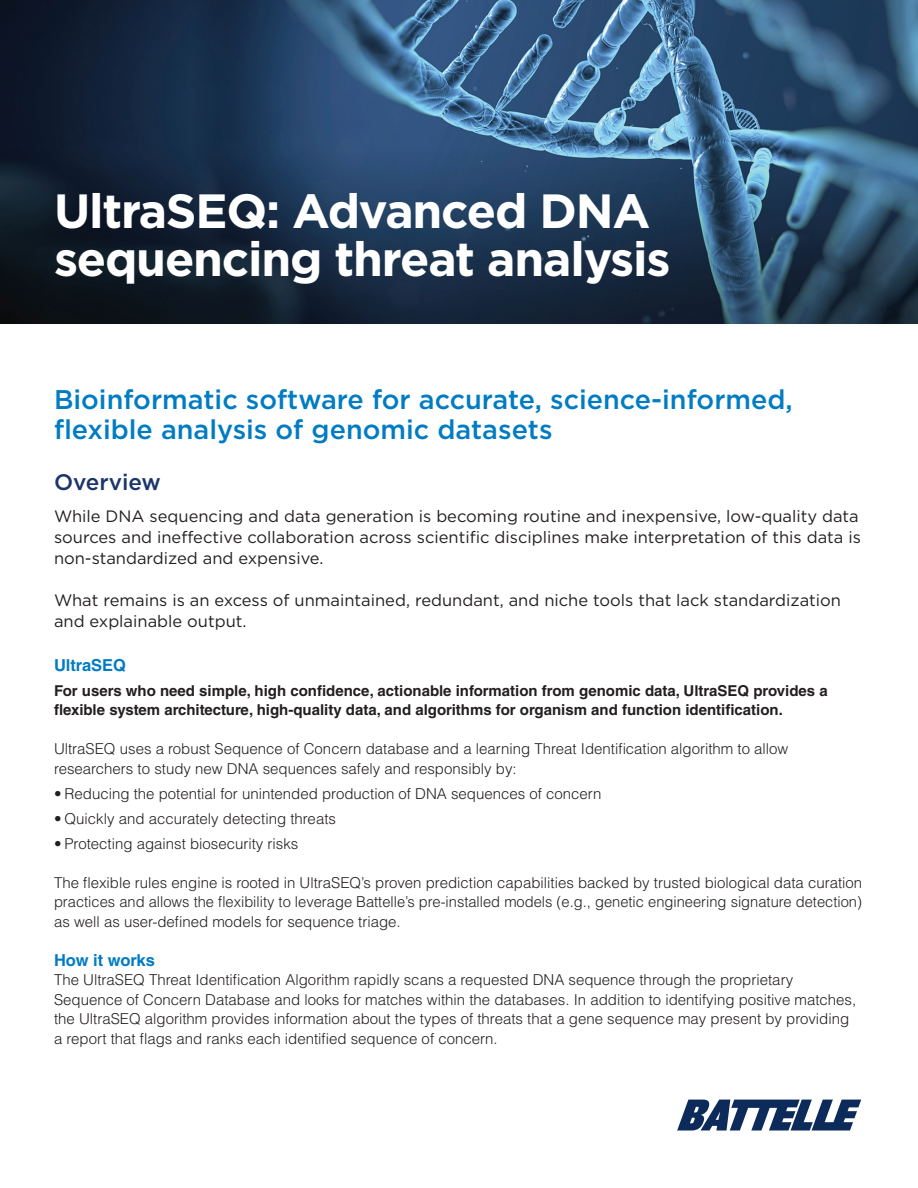
<style>
.page{position:relative;width:918px;height:1188px;background:#fff}
.page>*{position:absolute;margin:0;border:0;box-sizing:border-box;transform-origin:0 0}
.t1{font:700 48px/48px "Gotham";letter-spacing:-.025em;color:#fff}
.t2{font:500 27px/30px "Gotham";color:#007cc2}
.t3{font:500 22.5px "Gotham";color:#1c366c}
.t4{font:16.5px/21px "Gotham";color:#231f20}
.t5{font:700 16.5px "Helvetica LT Std";color:#007cc2}
.t6{font:300 15px/19.5px "Helvetica LT Std";color:#231f20}
.t7{font:700 15px/19.5px "Helvetica LT Std";color:#231f20}
</style>
<div class="page">
<img style="left:0;top:0;width:918px;height:1100px">
<svg style="left:677px;top:1100px;width:184px;height:31px"></svg>
<h1 class="t1" style="left:54px;top:187px;width:618px">UltraSEQ: Advanced DNA sequencing threat analysis</h1>
<h2 class="t2" style="left:54px;top:384px;width:740px">Bioinformatic software for accurate, science-informed, flexible analysis of genomic datasets</h2>
<h3 class="t3" style="left:54px;top:467px;width:108px">Overview</h3>
<p class="t4" style="left:54px;top:505px;width:808px">While DNA sequencing and data generation is becoming routine and inexpensive, low-quality data sources and ineffective collaboration across scientific disciplines make interpretation of this data is non-standardized and expensive.</p>
<p class="t4" style="left:54px;top:589px;width:789px">What remains is an excess of unmaintained, redundant, and niche tools that lack standardization and explainable output.</p>
<p class="t5" style="left:54px;top:655px;width:74px">UltraSEQ</p>
<p class="t7" style="left:54px;top:681px;width:775px">For users who need simple, high confidence, actionable information from genomic data, UltraSEQ provides a flexible system architecture, high-quality data, and algorithms for organism and function identification.</p>
<p class="t6" style="left:54px;top:739px;width:736px">UltraSEQ uses a robust Sequence of Concern database and a learning Threat Identification algorithm to allow researchers to study new DNA sequences safely and responsibly by:</p>
<p class="t6" style="left:54px;top:784px;width:549px">• Reducing the potential for unintended production of DNA sequences of concern</p>
<p class="t6" style="left:54px;top:809px;width:284px">• Quickly and accurately detecting threats</p>
<p class="t6" style="left:54px;top:833px;width:246px">• Protecting against biosecurity risks</p>
<p class="t6" style="left:54px;top:872px;width:810px;text-align:justify">The flexible rules engine is rooted in UltraSEQ’s proven prediction capabilities backed by trusted biological data curation practices and allows the flexibility to leverage Battelle’s pre-installed models (e.g., genetic engineering signature detection) as well as user-defined models for sequence triage.</p>
<p class="t5" style="left:54px;top:950px;width:102px">How it works</p>
<p class="t6" style="left:54px;top:970px;width:804px">The UltraSEQ Threat Identification Algorithm rapidly scans a requested DNA sequence through the proprietary Sequence of Concern Database and looks for matches within the databases. In addition to identifying positive matches, the UltraSEQ algorithm provides information about the types of threats that a gene sequence may present by providing a report that flags and ranks each identified sequence of concern.</p>
</div>
